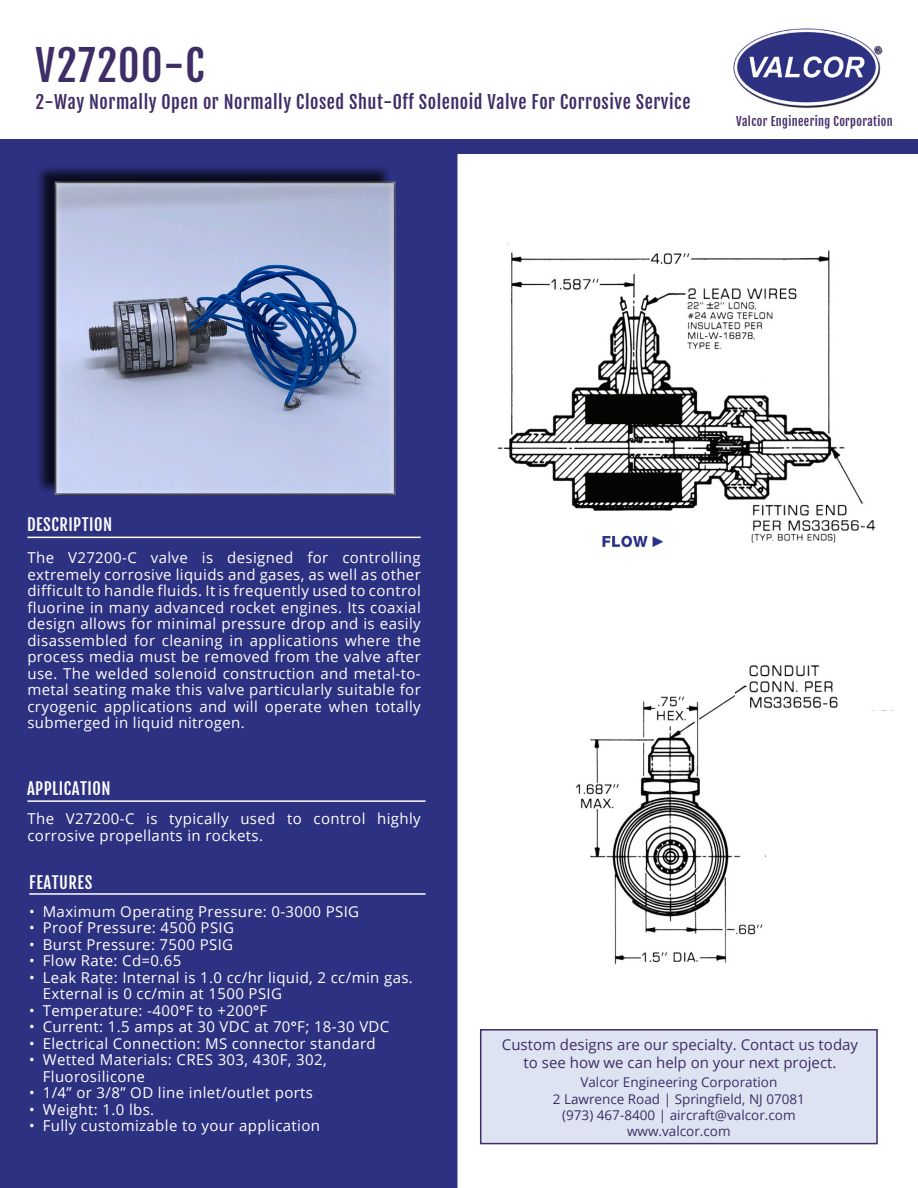
<style>
.page{position:relative;width:918px;height:1188px;background:#fff}
.page>*{position:absolute;margin:0;border:0;box-sizing:border-box;transform-origin:0 0}
.Main_Head{font:42px "Fjalla One";letter-spacing:.03em;color:#3f2d67}
.Subheading{font:18px "Fjalla One";letter-spacing:.03em;color:#3f2d67}
.Desc_Feat_App_HEADER{font:16.5px "Fjalla One";letter-spacing:.03em;color:#fff}
.Grey_bar_HEADER{font:15px/16.5px "Open Sans";letter-spacing:.025em;color:#fff}
.Desc_Feat_App_HEADER-2{font:15px "Open Sans";color:#3f2d67}
.Desc_Feat_App_HEADER-3{font:13.5px "Open Sans";color:#3f2d67}
.Tan_Header_TEXT{font:12px "Fjalla One";letter-spacing:.03em;color:#3f2d67}
.s1{font-family:"Helvetica Neue LT Std";font-weight:800}
</style>
<div class="page">
<div style="left:0;top:154px;width:458px;height:1034px;background:#2d3181"></div>
<div style="left:35px;top:164px;width:357px;height:330px;background:#000;opacity:.75"></div>
<div style="left:54px;top:181px;width:342px;height:315px;background:#fff;opacity:.75"></div>
<img style="left:733px;top:28px;width:150px;height:81px">
<div style="left:0;top:140px;width:918px;height:14px;background:#2d3181"></div>
<img style="left:575px;top:695px;width:191px;height:270px">
<hr style="left:27px;top:537px;width:394px;height:1px;background:#fff">
<hr style="left:29px;top:893px;width:397px;height:2px;background:#fff">
<div style="left:480px;top:1029px;width:398px;height:115px;background:#dee3f2;border:2px solid #3f2d67"></div>
<hr style="left:27px;top:800px;width:399px;height:2px;background:#fff">
<img style="left:498px;top:250px;width:378px;height:298px">
<img style="left:735px;top:665px;width:158px;height:46px">
<div style="left:509px;top:192px;width:116px;height:61px;background:#fff"></div>
<div style="left:469px;top:510px;width:47px;height:47px;background:#fff"></div>
<div style="left:469px;top:192px;width:40px;height:114px;background:#fff"></div>
<h1 class="Main_Head" style="left:36px;top:39px;width:171px">V27200-C</h1>
<h2 class="Subheading" style="left:36px;top:91px;width:656px">2-Way Normally Open or Normally Closed Shut-Off Solenoid Valve For Corrosive Service</h2>
<h2 class="Tan_Header_TEXT" style="left:736px;top:114px;width:158px">Valcor Engineering Corporation</h2>
<h3 class="Desc_Feat_App_HEADER" style="left:27px;top:514px;width:87px">DESCRIPTION</h3>
<h4 class="Grey_bar_HEADER" style="left:27px;top:549px;width:395px;text-align:justify">The V27200-C valve is designed for controlling extremely corrosive liquids and gases, as well as other difficult to handle fluids. It is frequently used to control fluorine in many advanced rocket engines. Its coaxial design allows for minimal pressure drop and is easily disassembled for cleaning in applications where the process media must be removed from the valve after use. The welded solenoid construction and metal-to&shy;metal seating make this valve particularly suitable for cryogenic applications and will operate when totally submerged in liquid nitrogen.</h4>
<h3 class="Desc_Feat_App_HEADER" style="left:27px;top:778px;width:85px">APPLICATION</h3>
<h4 class="Grey_bar_HEADER" style="left:27px;top:810px;width:395px">The V27200-C is typically used to control highly corrosive propellants in rockets.</h4>
<h3 class="Desc_Feat_App_HEADER" style="left:29px;top:873px;width:65px">FEATURES</h3>
<p class="Grey_bar_HEADER" style="left:29px;top:903px;width:331px">• Maximum Operating Pressure: 0-3000 PSIG</p>
<p class="Grey_bar_HEADER" style="left:29px;top:919px;width:206px">• Proof Pressure: 4500 PSIG</p>
<p class="Grey_bar_HEADER" style="left:29px;top:936px;width:206px">• Burst Pressure: 7500 PSIG</p>
<p class="Grey_bar_HEADER" style="left:29px;top:952px;width:154px">• Flow Rate: Cd=0.65</p>
<p class="Grey_bar_HEADER" style="left:43px;top:969px;width:372px;text-indent:-14px">• Leak Rate: Internal is 1.0 cc/hr liquid, 2 cc/min gas.<br>External is 0 cc/min at 1500 PSIG</p>
<p class="Grey_bar_HEADER" style="left:29px;top:1002px;width:240px">• Temperature: -400<span class="s1">°</span>F to +200<span class="s1">°</span>F</p>
<p class="Grey_bar_HEADER" style="left:29px;top:1018px;width:362px">• Current: 1.5 amps at 30 VDC at 70<span class="s1">°</span>F; 18-30 VDC</p>
<p class="Grey_bar_HEADER" style="left:29px;top:1035px;width:348px">• Electrical Connection: MS connector standard</p>
<p class="Grey_bar_HEADER" style="left:43px;top:1051px;width:285px;text-indent:-14px">• Wetted Materials: CRES 303, 430F, 302,<br>Fluorosilicone</p>
<p class="Grey_bar_HEADER" style="left:29px;top:1084px;width:285px">• 1/4” or 3/8” OD line inlet/outlet ports</p>
<p class="Grey_bar_HEADER" style="left:29px;top:1101px;width:127px">• Weight: 1.0 lbs.</p>
<p class="Grey_bar_HEADER" style="left:29px;top:1117px;width:292px">• Fully customizable to your application</p>
<h3 class="Desc_Feat_App_HEADER-2" style="left:502px;top:1034px;width:358px">Custom designs are our specialty. Contact us today</h3>
<h3 class="Desc_Feat_App_HEADER-2" style="left:524px;top:1052px;width:314px">to see how we can help on your next project.</h3>
<h3 class="Desc_Feat_App_HEADER-3" style="left:580px;top:1073px;width:198px">Valcor Engineering Corporation</h3>
<h3 class="Desc_Feat_App_HEADER-3" style="left:553px;top:1089px;width:254px">2 Lawrence Road | Springfield, NJ 07081</h3>
<h3 class="Desc_Feat_App_HEADER-3" style="left:562px;top:1106px;width:235px">(973) 467-8400 | aircraft@valcor.com</h3>
<h3 class="Desc_Feat_App_HEADER-3" style="left:627px;top:1122px;width:105px">www.valcor.com</h3>
</div>
